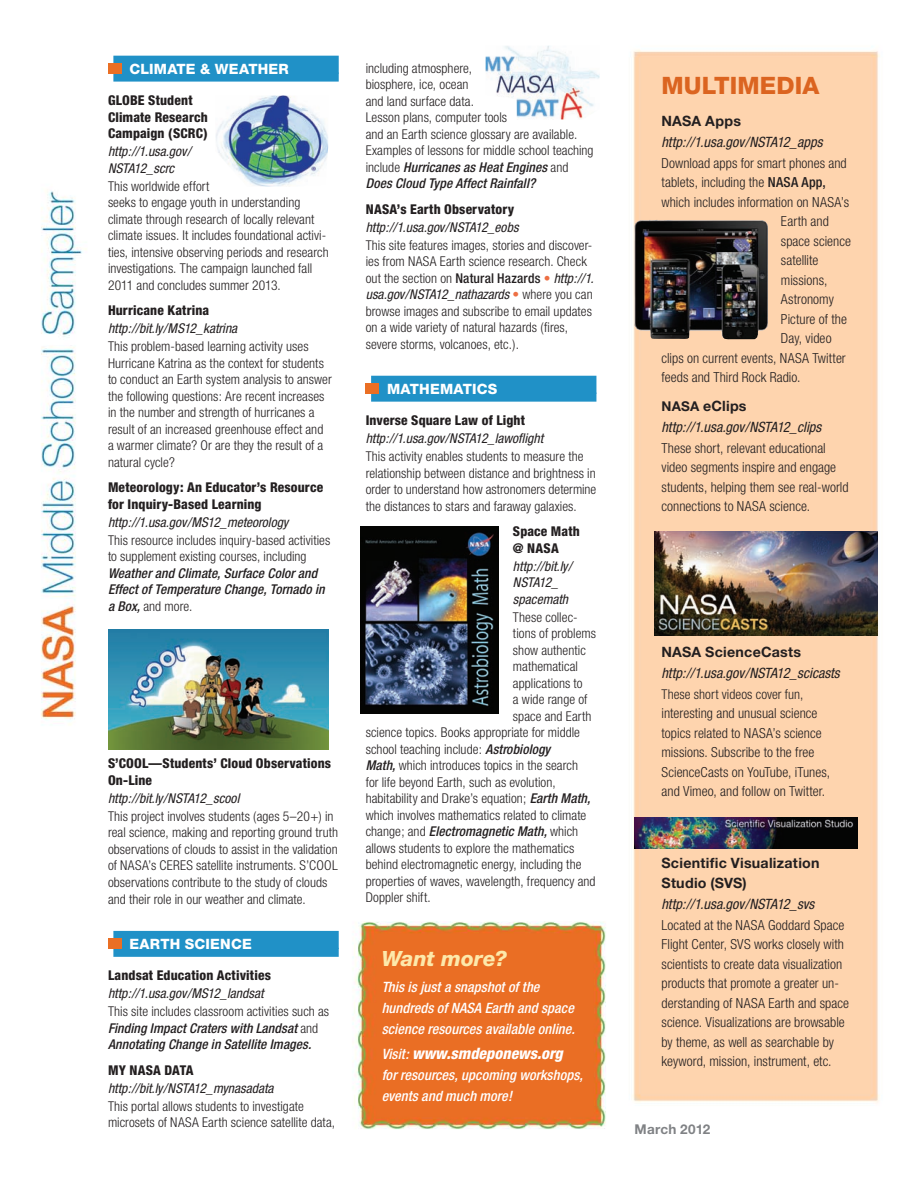
<style>
.page{position:relative;width:918px;height:1188px;background:#fff}
.page>*{position:absolute;margin:0;border:0;box-sizing:border-box;transform-origin:0 0}
.t1{font:800 24px "Helvetica Neue";letter-spacing:.005em;color:#db6420}
.t2{font:italic 800 21px "Helvetica Neue";letter-spacing:-.005em;color:#fde9ab}
.t3{font:italic 800 condensed 15.75px "Helvetica Neue";color:#fff}
.t4{font:italic 500 condensed 14.25px/21px "Helvetica Neue";letter-spacing:.005em;color:#fff}
.t5{font:italic condensed 14.25px "Helvetica Neue";color:#231f20}
.t6{font:700 14.25px/19.5px "Helvetica Neue";letter-spacing:.015em;color:#231f20}
.t7{font:800 14.25px "Helvetica Neue";letter-spacing:.015em;color:#fff}
.t8{font:300 condensed 13.8px/19.5px "Helvetica Neue";letter-spacing:.005em;color:#231f20}
.t9{font:300 condensed 13.5px/16.5px "Helvetica Neue";letter-spacing:.005em;color:#231f20}
.t10{font:italic condensed 13.5px/16.5px "Helvetica Neue";color:#231f20}
.t11{font:800 condensed 13.5px/16.5px "Helvetica Neue";letter-spacing:.01em;color:#231f20}
.t12{font:italic 500 condensed 13.5px/16.5px "Helvetica Neue";letter-spacing:.005em;color:#231f20}
.t13{font:700 13.5px "Helvetica Neue";letter-spacing:.02em;color:#808285}
.s1{font-weight:500;font-style:italic}
.s2{font-weight:300;font-style:normal}
.s3{font-weight:500}
.s4{color:#ed6f44}
.s5{font-weight:400;font-style:italic}
.s6{font-weight:500;font-size:14.25px}
.s7{font-size:13.5px}
</style>
<div class="page">
<img style="left:41px;top:45px;width:839px;height:1085px">
<div style="left:113px;top:56px;width:226px;height:18px;background:#2091c7"></div>
<div style="left:113px;top:73px;width:226px;height:9px;background:#2091c7"></div>
<div style="left:113px;top:931px;width:226px;height:18px;background:#2091c7"></div>
<div style="left:113px;top:948px;width:226px;height:9px;background:#2091c7"></div>
<div style="left:108px;top:63px;width:14px;height:11px;background:#ea6f24"></div>
<div style="left:108px;top:938px;width:14px;height:11px;background:#ea6f24"></div>
<div style="left:371px;top:376px;width:225px;height:18px;background:#2091c7"></div>
<div style="left:371px;top:393px;width:225px;height:9px;background:#2091c7"></div>
<img style="left:486px;top:46px;width:114px;height:73px">
<div style="left:366px;top:383px;width:13px;height:11px;background:#ea6f24"></div>
<img style="left:108px;top:629px;width:220px;height:120px">
<img style="left:215px;top:96px;width:113px;height:91px">
<img style="left:361px;top:527px;width:138px;height:187px">
<img style="left:655px;top:531px;width:223px;height:105px">
<img style="left:634px;top:220px;width:134px;height:120px">
<img style="left:634px;top:818px;width:223px;height:30px">
<h1 class="t7" style="left:129px;top:60px;width:161px">CLIMATE &amp; WEATHER</h1>
<h2 class="t11" style="left:108px;top:92px;width:101px">GLOBE Student<br>Climate Research<br>Campaign (SCRC)</h2>
<h3 class="t10" style="left:108px;top:143px;width:84px">http://1.usa.gov/<br>NSTA12_scrc</h3>
<p class="t9" style="left:108px;top:178px;width:222px">This worldwide effort<br>seeks to engage youth in understanding climate through research of locally relevant climate issues. It includes foundational activi&shy;ties, intensive observing periods and research investigations. The campaign launched fall 2011 and concludes summer 2013.</p>
<h2 class="t11" style="left:108px;top:302px;width:103px">Hurricane Katrina</h2>
<h3 class="t10" style="left:108px;top:320px;width:131px">http://bit.ly/MS12_katrina</h3>
<p class="t9" style="left:108px;top:338px;width:225px">This problem-based learning activity uses Hurricane Katrina as the context for students to conduct an Earth system analysis to answer the following questions: Are recent increases in the number and strength of hurricanes a result of an increased greenhouse effect and a warmer climate? Or are they the result of a natural cycle?</p>
<h2 class="t11" style="left:108px;top:479px;width:217px">Meteorology: An Educator’s Resource for Inquiry-Based Learning</h2>
<h3 class="t10" style="left:108px;top:513px;width:182px">http://1.usa.gov/MS12_meteorology</h3>
<p class="t9" style="left:108px;top:531px;width:224px">This resource includes inquiry-based activities to supplement existing courses, including <span class="s1">Weather and Climate, Surface Color and Effect of Temperature Change, Tornado in a Box,</span> and more.</p>
<h2 class="t11" style="left:108px;top:755px;width:225px">S’COOL—Students’ Cloud Observations<br>On-Line</h2>
<h3 class="t10" style="left:108px;top:789px;width:133px">http://bit.ly/NSTA12_scool</h3>
<p class="t9" style="left:108px;top:807px;width:232px">This project involves students (ages 5–20+) in real science, making and reporting ground truth observations of clouds to assist in the validation of NASA’s CERES satellite instruments. S’COOL observations contribute to the study of clouds and their role in our weather and climate.</p>
<h1 class="t7" style="left:129px;top:935px;width:124px">EARTH SCIENCE</h1>
<h2 class="t11" style="left:108px;top:967px;width:164px">Landsat Education Activities</h2>
<h3 class="t10" style="left:108px;top:985px;width:157px">http://1.usa.gov/MS12_landsat</h3>
<p class="t12" style="left:108px;top:1003px;width:223px"><span class="s2">This site includes classroom activities such as<br></span>Finding Impact Craters with Landsat <span class="s2">and<br></span>Annotating Change in Satellite Images.</p>
<h2 class="t11" style="left:108px;top:1062px;width:87px">MY NASA DATA</h2>
<h3 class="t10" style="left:108px;top:1080px;width:167px">http://bit.ly/NSTA12_mynasadata</h3>
<p class="t9" style="left:108px;top:1098px;width:229px">This portal allows students to investigate microsets of NASA Earth science satellite data,</p>
<p class="t9" style="left:366px;top:60px;width:110px">including atmosphere, biosphere, ice, ocean and land surface data.</p>
<p class="t9" style="left:366px;top:109px;width:143px">Lesson plans, computer tools</p>
<p class="t9" style="left:366px;top:126px;width:229px">and an Earth science glossary are available.<br>Examples of lessons for middle school teaching include <span class="s1">Hurricanes as Heat Engines</span> and <span class="s1">Does Cloud Type Affect Rainfall?</span></p>
<h2 class="t11" style="left:366px;top:200px;width:150px">NASA’s Earth Observatory</h2>
<h3 class="t10" style="left:366px;top:219px;width:154px">http://1.usa.gov/NSTA12_eobs</h3>
<p class="t9" style="left:366px;top:237px;width:230px">This site features images, stories and discover&shy;ies from NASA Earth science research. Check out the section on <span class="s3">Natural Hazards</span> <span class="s4">•</span> <span class="s5">http://1. usa.gov/NSTA12_nathazards</span> <span class="s4">•</span> where you can browse images and subscribe to email updates on a wide variety of natural hazards (fires, severe storms, volcanoes, etc.).</p>
<h1 class="t7" style="left:387px;top:380px;width:112px">MATHEMATICS</h1>
<h2 class="t11" style="left:366px;top:412px;width:161px">Inverse Square Law of Light</h2>
<h3 class="t10" style="left:366px;top:430px;width:179px">http://1.usa.gov/NSTA12_lawoflight</h3>
<p class="t9" style="left:366px;top:448px;width:232px">This activity enables students to measure the relationship between distance and brightness in order to understand how astronomers determine the distances to stars and faraway galaxies.</p>
<h2 class="t11" style="left:513px;top:523px;width:68px">Space Math @ NASA</h2>
<h3 class="t10" style="left:513px;top:558px;width:60px">http://bit.ly/<br>NSTA12_ spacemath</h3>
<p class="t9" style="left:513px;top:609px;width:85px">These collec&shy;tions of problems show authentic mathematical applications to<br>a wide range of space and Earth</p>
<p class="t9" style="left:366px;top:724px;width:231px">science topics. Books appropriate for middle school teaching include: <span class="s1">Astrobiology<br>Math,</span> which introduces topics in the search<br>for life beyond Earth, such as evolution, habitability and Drake’s equation; <span class="s1">Earth Math, </span>which involves mathematics related to climate change; and <span class="s1">Electromagnetic Math,</span> which allows students to explore the mathematics behind electromagnetic energy, including the properties of waves, wavelength, frequency and Doppler shift.</p>
<h1 class="t2" style="left:382px;top:946px;width:127px">Want more?</h1>
<p class="t4" style="left:382px;top:976px;width:195px">This is just a snapshot of the hundreds of NASA Earth and space science resources available online.</p>
<h3 class="t3" style="left:382px;top:1044px;width:183px"><span class="s6">Visit:</span> www.smdeponews.org</h3>
<h3 class="t4" style="left:382px;top:1065px;width:203px">for resources, upcoming workshops, events and much more!</h3>
<h1 class="t1" style="left:662px;top:71px;width:159px">MULTIMEDIA</h1>
<h2 class="t6" style="left:661px;top:111px;width:81px">NASA Apps</h2>
<h3 class="t5" style="left:661px;top:134px;width:163px">http://1.usa.gov/NSTA12_apps</h3>
<p class="t8" style="left:661px;top:153px;width:189px">Download apps for smart phones and tablets, including the <span class="s3">NASA App, </span>which includes information on NASA’s</p>
<p class="t8" style="left:781px;top:212px;width:72px">Earth and space science satellite missions,<br>Astronomy<br>Picture of the<br>Day, video</p>
<p class="t8" style="left:661px;top:348px;width:186px">clips on current events, NASA Twitter feeds and Third Rock Radio.</p>
<h2 class="t6" style="left:661px;top:396px;width:87px"><span class="s7">NASA</span> eClips</h2>
<h3 class="t5" style="left:662px;top:419px;width:161px">http://1.usa.gov/NSTA12_clips</h3>
<p class="t8" style="left:661px;top:438px;width:189px">These short, relevant educational video segments inspire and engage students, helping them see real-world connections to NASA science.</p>
<h2 class="t6" style="left:661px;top:642px;width:141px">NASA ScienceCasts</h2>
<h3 class="t5" style="left:661px;top:665px;width:180px">http://1.usa.gov/NSTA12_scicasts</h3>
<p class="t9" style="left:661px;top:686px;width:143px">These short videos cover fun,</p>
<p class="t8" style="left:661px;top:704px;width:170px">interesting and unusual science topics related to NASA’s science missions. Subscribe to the free ScienceCasts on YouTube, iTunes, and Vimeo, and follow on Twitter.</p>
<h2 class="t6" style="left:661px;top:853px;width:160px">Scientific Visualization<br>Studio (SVS)</h2>
<h3 class="t5" style="left:661px;top:896px;width:154px">http://1.usa.gov/NSTA12_svs</h3>
<p class="t8" style="left:661px;top:915px;width:189px">Located at the NASA Goddard Space Flight Center, SVS works closely with scientists to create data visualization products that promote a greater un&shy;derstanding of NASA Earth and space science. Visualizations are browsable by theme, as well as searchable by keyword, mission, instrument, etc.</p>
<h2 class="t13" style="left:634px;top:1121px;width:77px">March 2012</h2>
</div>
